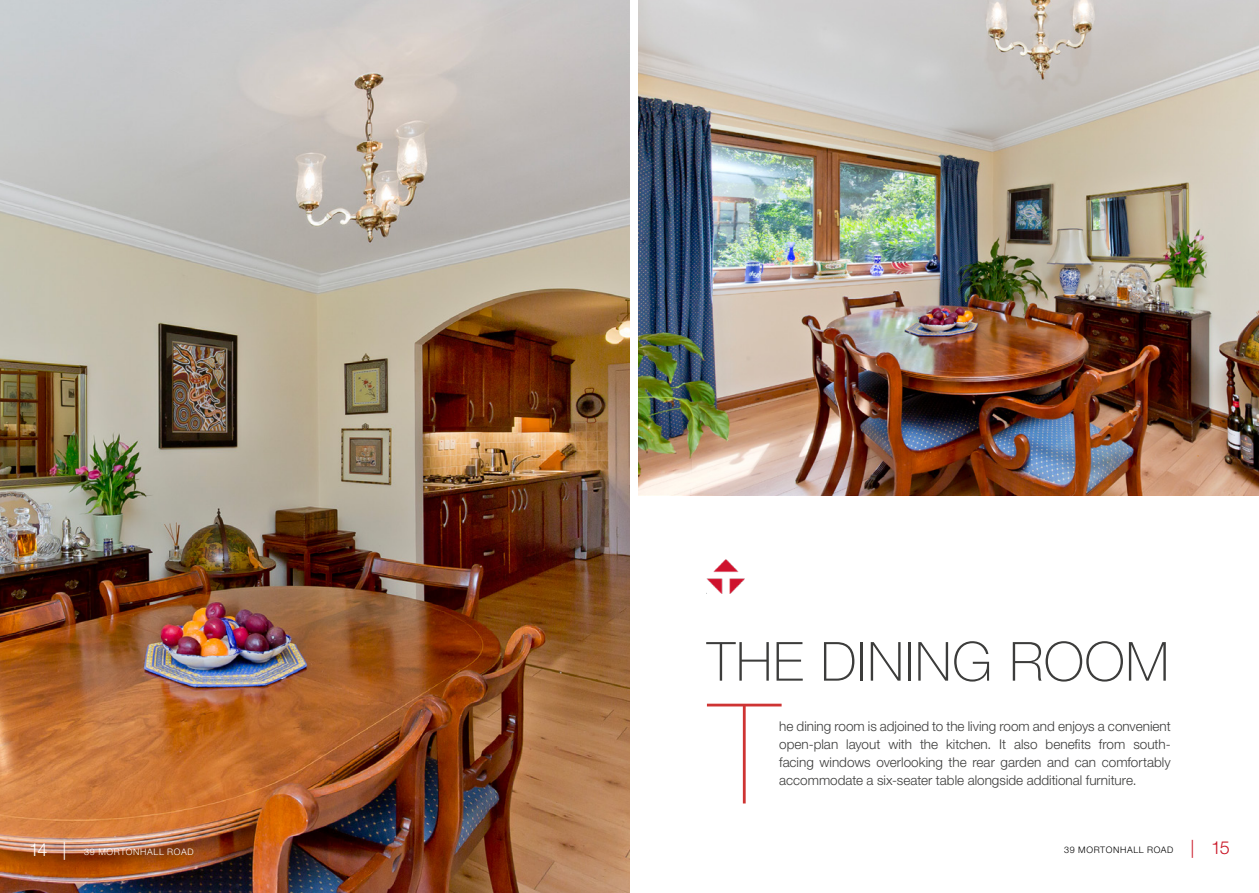
<style>
.page{position:relative;width:1259px;height:893px;background:#fff}
.page>*{position:absolute;margin:0;border:0;box-sizing:border-box;transform-origin:0 0}
.Address_line_1{font:200 139.8px "Helvetica Neue LT Std";color:#ce3433}
.Address_line_1-2{font:100 54px "Helvetica Neue LT Std";letter-spacing:.015em;color:#3c3c3b}
.t1{font:300 18px "Helvetica Neue LT Std";color:#c91525}
.Address_line_1-3{font:300 13.5px/18px "Helvetica Neue LT Std";color:#3c3c3b;text-align:justify}
.t2{font:300 9px "Helvetica Neue LT Std";letter-spacing:.075em;color:#fff}
.t3{font:300 9px "Helvetica Neue LT Std";letter-spacing:.075em;color:#000}
.s1{font-size:18px;color:#c91525}
.s2{font-size:18px}
</style>
<div class="page">
<img style="left:638px;top:0;width:621px;height:495px">
<img style="left:0;top:0;width:629px;height:893px">
<img style="left:707px;top:559px;width:37px;height:34px">
<p class="Address_line_1-2" style="left:707px;top:631px;width:464px">THE DINING ROOM</p>
<p class="Address_line_1" style="left:709px;top:673px;width:71px">T</p>
<p class="Address_line_1-3" style="left:779px;top:717px;width:393px">he dining room is adjoined to the living room and enjoys a convenient open-plan layout with the kitchen. It also benefits from south&shy;facing windows overlooking the rear garden and can comfortably accommodate a six-seater table alongside additional furniture.</p>
<p class="t3" style="left:1064px;top:844px;width:132px">39 MORTONHALL ROAD <span class="s1">|</span></p>
<p class="t2" style="left:29px;top:846px;width:166px"><span class="s2">14 |</span> 39 MORTONHALL ROAD</p>
<h3 class="t1" style="left:1211px;top:837px;width:20px">15</h3>
</div>
